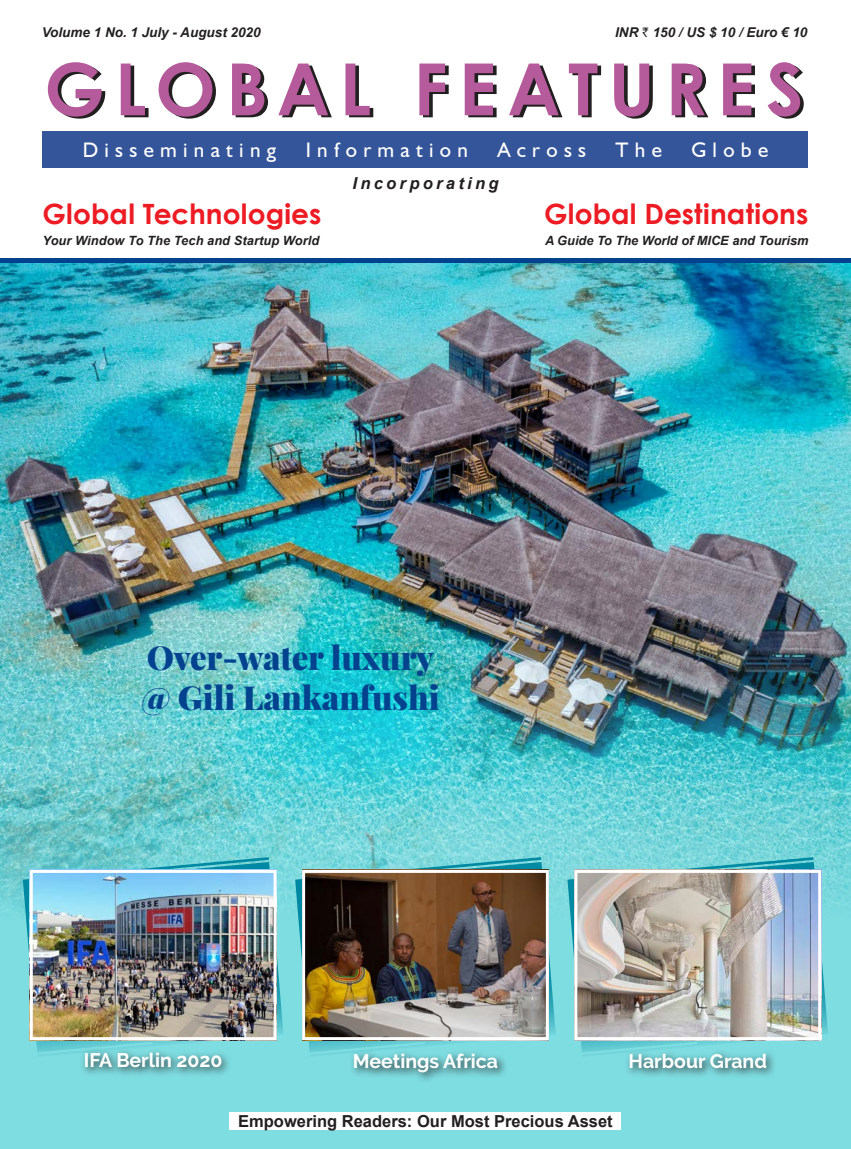
<style>
.page{position:relative;width:851px;height:1149px;background:#fff}
.page>*{position:absolute;margin:0;border:0;box-sizing:border-box;transform-origin:0 0}
.t1{font:700 72px "Century Gothic";letter-spacing:.145em;color:#231f20}
.t2{font:900 33px/39.6px "Playfair Display";color:#02428e}
.t3{font:700 27.9px "Century Gothic";letter-spacing:.005em;color:#ed1c24}
.t4{font:21px "Humanist 521 BT";letter-spacing:.3em;color:#fff}
.t5{font:700 19.5px "Raleway";color:#fff}
.t6{font:700 16.5px "Arial";color:#231f20}
.t7{font:italic 700 16.5px "Arial";letter-spacing:.2em;color:#231f20}
.t8{font:italic 700 13.5px "Arial";color:#231f20}
.t9{font:italic 700 12.75px "Arial";color:#231f20}
.s1{font-family:"Rupee";font-weight:400;font-style:normal}
</style>
<div class="page">
<div style="left:0;top:260px;width:850px;height:888px;background:#7edde1"></div>
<img style="left:0;top:262px;width:850px;height:650px">
<svg style="left:23px;top:856px;width:260px;height:200px"></svg>
<svg style="left:295px;top:856px;width:260px;height:200px"></svg>
<svg style="left:567px;top:856px;width:261px;height:199px"></svg>
<div style="left:230px;top:1111px;width:391px;height:18px;background:#fff"></div>
<div style="left:43px;top:131px;width:765px;height:36px;background:#34559a"></div>
<hr style="left:0;top:258px;width:850px;height:4px;background:#02428e">
<img style="left:306px;top:873px;width:239px;height:162px">
<div style="left:302px;top:869px;width:247px;height:170px;border:3px solid #fff"></div>
<img style="left:578px;top:873px;width:239px;height:162px">
<div style="left:574px;top:869px;width:247px;height:170px;border:3px solid #fff"></div>
<img style="left:34px;top:873px;width:238px;height:162px">
<div style="left:30px;top:869px;width:246px;height:170px;border:3px solid #fff"></div>
<div style="left:80px;top:1047px;width:152px;height:30px;background:#231f20;opacity:.6"></div>
<div style="left:349px;top:1048px;width:159px;height:35px;background:#231f20;opacity:.6"></div>
<div style="left:624px;top:1048px;width:152px;height:30px;background:#231f20;opacity:.6"></div>
<p class="t8" style="left:42px;top:23px;width:220px">Volume 1 No. 1 July - August 2020</p>
<p class="t8" style="left:615px;top:23px;width:194px">INR <span class="s1">`</span> 150 / US $ 10 / Euro € 10</p>
<h1 class="t1" style="left:48px;top:36px;width:760px">GLOBAL FEATURES</h1>
<h3 class="t4" style="left:83px;top:137px;width:195px">Disseminating</h3>
<h3 class="t4" style="left:305px;top:137px;width:164px">Information</h3>
<h3 class="t4" style="left:497px;top:137px;width:90px">Across</h3>
<h3 class="t4" style="left:615px;top:137px;width:48px">The</h3>
<h3 class="t4" style="left:691px;top:137px;width:78px">Globe</h3>
<h3 class="t3" style="left:43px;top:193px;width:280px">Global Technologies</h3>
<p class="t7" style="left:352px;top:172px;width:147px">Incorporating</p>
<h3 class="t3" style="left:544px;top:193px;width:266px">Global Destinations</h3>
<p class="t9" style="left:43px;top:232px;width:278px">Your Window To The Tech and Startup World</p>
<p class="t9" style="left:545px;top:232px;width:265px">A Guide To The World of MICE and Tourism</p>
<h2 class="t2" style="left:141px;top:637px;width:300px">Over-water luxury @ Gili Lankanfushi</h2>
<h3 class="t5" style="left:84px;top:1048px;width:140px">IFA Berlin 2020</h3>
<h3 class="t5" style="left:353px;top:1049px;width:147px">Meetings Africa</h3>
<h3 class="t5" style="left:628px;top:1049px;width:140px">Harbour Grand</h3>
<p class="t6" style="left:238px;top:1111px;width:376px">Empowering Readers: Our Most Precious Asset</p>
</div>
